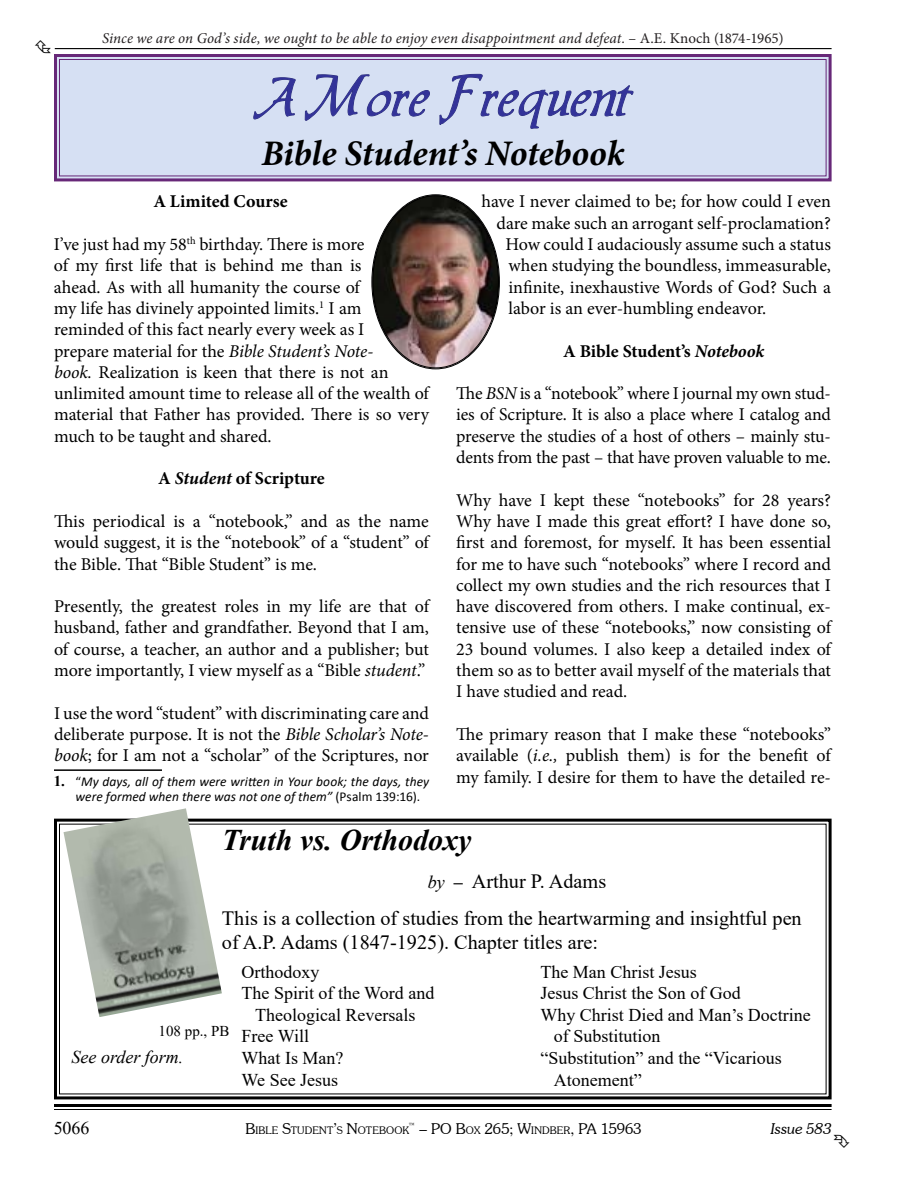
<style>
.page{position:relative;width:918px;height:1188px;background:#fff}
.page>*{position:absolute;margin:0;border:0;box-sizing:border-box;transform-origin:0 0}
.t1{font:54px "Allure SSK";color:#339}
.t2{font:italic 700 36px "Minion Pro";letter-spacing:-.005em;color:#000}
.t3{font:italic 700 30px "Times New Roman";color:#000}
.t4{font:20.25px/36.9px "Times New Roman";color:#000;text-align:center}
.t5{font:18px/21.3px "Minion Pro";letter-spacing:-.005em;color:#000;text-align:justify}
.t6{font:18px "Times New Roman";color:#000}
.t7{font:700 18px "Minion Pro";color:#000}
.t8{font:italic 18px "Times New Roman";color:#000}
.t9{font:italic 15px "Minion Pro";letter-spacing:.005em;color:#231f20}
.t10{font:300 15px "Souvenir IT Cby BT";color:#000}
.t11{font:15px "Times New Roman";color:#000}
.t12{font:italic 300 15px "Souvenir IT Cby BT";letter-spacing:.005em;color:#000}
.t13{font:italic 13.5px/15px "Calibri";color:#000}
.t14{font:300 10.5px "Souvenir IT Cby BT";letter-spacing:.015em;color:#000}
.t15{font:300 8.7px "Souvenir IT Cby BT";color:#000}
.s1{font-style:normal}
.s2{font-style:italic}
.s3{font-family:"Times New Roman";font-weight:700;font-style:normal;font-size:15px}
.s4{font-style:italic;font-size:18px}
.s5{font-weight:700;font-size:18px}
.s6{font-size:10.5px}
.s7{font-size:15px}
</style>
<div class="page">
<hr style="left:54px;top:1104px;width:778px;height:3px;background:#000">
<hr style="left:54px;top:1109px;width:778px;height:1px;background:#000">
<hr style="left:55px;top:48px;width:777px;height:1px;background:#000">
<hr style="left:54px;top:769px;width:108px;height:2px;background:#000">
<svg style="left:54px;top:54px;width:778px;height:128px;background:#cbd1e8"></svg>
<div style="left:59px;top:59px;width:768px;height:117px;border:1px solid #672878"></div>
<svg style="left:54px;top:818px;width:778px;height:282px"></svg>
<img style="left:64px;top:808px;width:158px;height:209px">
<img style="left:372px;top:195px;width:127px;height:174px">
<p class="t9" style="left:102px;top:28px;width:683px">Since we are on God’s side, we ought to be able to enjoy even disappointment and defeat. <span class="s1">– A.E. Knoch (1874-1965)</span></p>
<h1 class="t1" style="left:253px;top:73px;width:380px">A More Frequent</h1>
<h2 class="t2" style="left:261px;top:128px;width:364px">Bible Student’s Notebook</h2>
<p class="t7" style="left:153px;top:189px;width:136px">A Limited Course</p>
<p class="t5" style="left:54px;top:234px;width:377px;text-align:left">I’ve just had my 58<sup>th</sup> birthday. There is more<br>of my first life that is behind me than is<br>ahead. As with all humanity the course of<br>my life has divinely appointed limits.<sup>1</sup> I am reminded of this fact nearly every week as I<br>prepare material for the <span class="s2">Bible Student’s Note-<br>book.</span> Realization is keen that there is not an unlimited amount time to release all of the wealth of material that Father has provided. There is so very much to be taught and shared.</p>
<p class="t7" style="left:158px;top:466px;width:168px">A <span class="s2">Student</span> of Scripture</p>
<p class="t5" style="left:54px;top:511px;width:376px">This periodical is a “notebook,” and as the name would suggest, it is the “notebook” of a “student” of the Bible. That “Bible Student” is me.</p>
<p class="t5" style="left:54px;top:596px;width:377px">Presently, the greatest roles in my life are that of husband, father and grandfather. Beyond that I am, of course, a teacher, an author and a publisher; but more importantly, I view myself as a “Bible <span class="s2">student</span>.”</p>
<p class="t5" style="left:54px;top:702px;width:377px">I use the word “student” with discriminating care and deliberate purpose. It is not the <span class="s2">Bible Scholar’s Note&shy;book</span>; for I am not a “scholar” of the Scriptures, nor</p>
<p class="t13" style="left:76px;top:774px;width:355px;text-indent:-22px"><span class="s3">1.</span> <span class="s1">“</span>My days, all of them were written in Your book; the days, they were formed when there was not one of them” <span class="s1">(Psalm 139:16).</span></p>
<p class="t5" style="left:481px;top:191px;width:351px">have I never claimed to be; for how could I even</p>
<p class="t5" style="left:496px;top:212px;width:336px">dare make such an arrogant self-proclamation?</p>
<p class="t5" style="left:505px;top:234px;width:327px">How could I audaciously assume such a status</p>
<p class="t5" style="left:508px;top:255px;width:324px">when studying the boundless, immeasurable,</p>
<p class="t5" style="left:508px;top:276px;width:324px">infinite, inexhaustive Words of God? Such a</p>
<p class="t5" style="left:508px;top:298px;width:259px">labor is an ever-humbling endeavor.</p>
<p class="t7" style="left:563px;top:338px;width:203px">A Bible Student’s <span class="s2">Notebook</span></p>
<p class="t5" style="left:456px;top:383px;width:376px">The <span class="s2">BSN</span> is a “notebook” where I journal my own stud&shy;ies of Scripture. It is also a place where I catalog and preserve the studies of a host of others – mainly stu&shy;dents from the past – that have proven valuable to me.</p>
<p class="t5" style="left:456px;top:489px;width:376px">Why have I kept these “notebooks” for 28 years?<br>Why have I made this great effort? I have done so, first and foremost, for myself. It has been essential for me to have such “notebooks” where I record and collect my own studies and the rich resources that I have discovered from others. I make continual, ex&shy;tensive use of these “notebooks,” now consisting of 23 bound volumes. I also keep a detailed index of them so as to better avail myself of the materials that I have studied and read.</p>
<p class="t5" style="left:456px;top:724px;width:376px">The primary reason that I make these “notebooks” available (<span class="s2">i.e.,</span> publish them) is for the benefit of my family. I desire for them to have the detailed re-</p>
<h3 class="t3" style="left:222px;top:819px;width:251px">Truth vs. Orthodoxy</h3>
<p class="t4" style="left:222px;top:862px;width:581px"><span class="s4">by</span> <span class="s5">–</span> Arthur P. Adams<br>This is a collection of studies from the heartwarming and insightful pen</p>
<p class="t4" style="left:222px;top:923px;width:378px">of A.P. Adams (1847-1925). Chapter titles are:</p>
<p class="t6" style="left:242px;top:959px;width:79px">Orthodoxy</p>
<p class="t6" style="left:242px;top:981px;width:194px">The Spirit of the Word and</p>
<p class="t6" style="left:255px;top:1002px;width:162px">Theological Reversals</p>
<p class="t6" style="left:242px;top:1024px;width:69px">Free Will</p>
<p class="t6" style="left:242px;top:1045px;width:103px">What Is Man?</p>
<p class="t6" style="left:242px;top:1067px;width:98px">We See Jesus</p>
<p class="t6" style="left:540px;top:959px;width:158px">The Man Christ Jesus</p>
<p class="t6" style="left:540px;top:981px;width:202px">Jesus Christ the Son of God</p>
<p class="t6" style="left:540px;top:1002px;width:272px">Why Christ Died and Man’s Doctrine</p>
<p class="t6" style="left:554px;top:1024px;width:108px">of Substitution</p>
<p class="t6" style="left:540px;top:1045px;width:243px">“Substitution” and the “Vicarious</p>
<p class="t6" style="left:554px;top:1067px;width:89px">Atonement”</p>
<p class="t11" style="left:159px;top:1021px;width:72px">108 pp., PB</p>
<p class="t8" style="left:72px;top:1045px;width:113px">See order form.</p>
<p class="t6" style="left:54px;top:1115px;width:37px">5066</p>
<p class="t10" style="left:419px;top:1119px;width:224px">– PO B<span class="s6">OX</span> 265; W<span class="s6">INDBER</span>, PA 15963</p>
<p class="t12" style="left:771px;top:1119px;width:62px">Issue 583</p>
<p class="t14" style="left:245px;top:1124px;width:165px"><span class="s7">B</span>IBLE <span class="s7">S</span>TUDENT<span class="s7">’</span>S <span class="s7">N</span>OTEBOOK</p>
<p class="t15" style="left:408px;top:1121px;width:9px">™</p>
</div>
